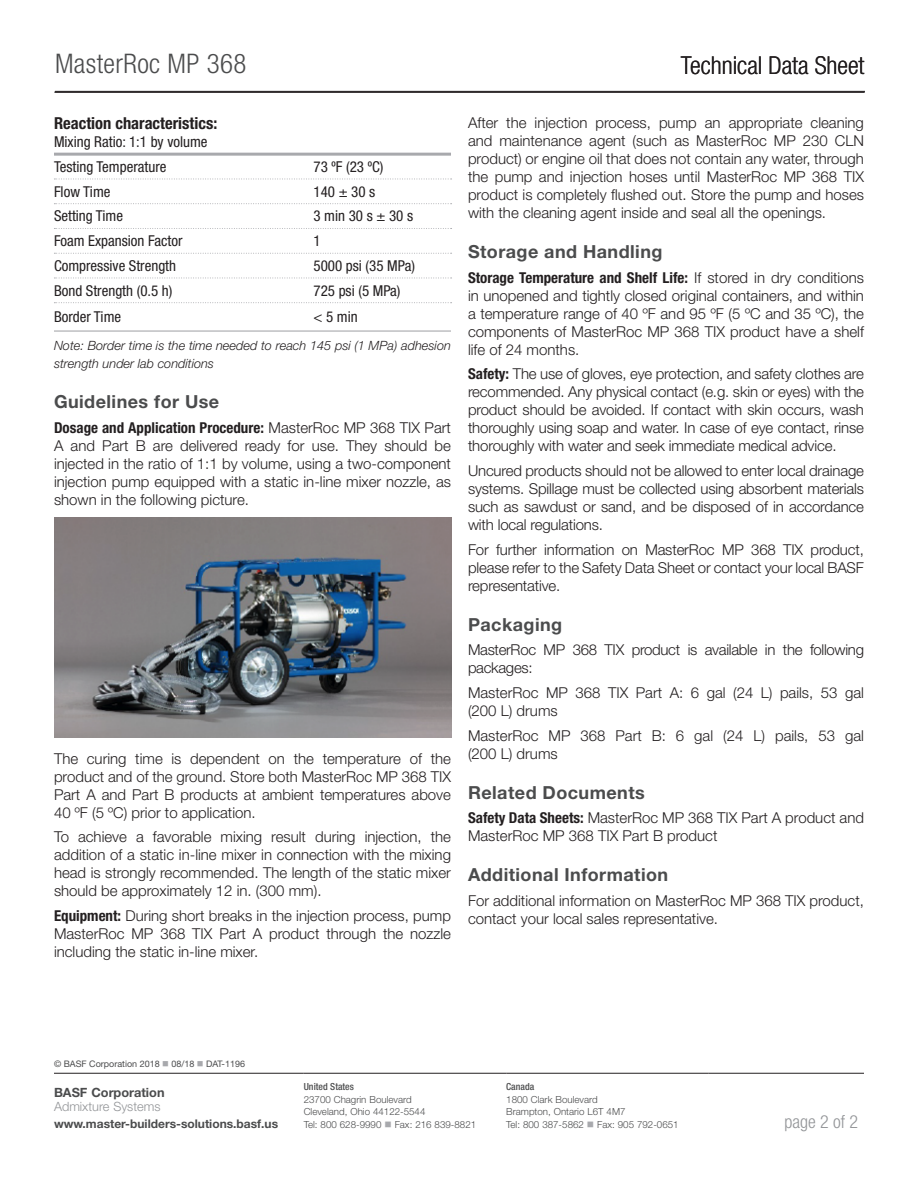
<style>
.page{position:relative;width:918px;height:1188px;background:#fff}
.page>*{position:absolute;margin:0;border:0;box-sizing:border-box;transform-origin:0 0}
.t1{font:300 condensed 27px "Helvetica Neue LT Std";letter-spacing:.015em;color:#4b4c4d}
.t2{font:300 condensed 24.75px "Helvetica Neue LT Std";color:#231f20}
.t3{font:700 18px "Helvetica Neue LT Std";letter-spacing:.025em;color:#4b4c4d}
.t4{font:300 condensed 18px "Helvetica Neue LT Std";color:#939598}
.t5{font:700 condensed 16.5px "Helvetica Neue LT Std";color:#231f20}
.t6{font:300 15px/18px "Helvetica Neue LT Std";color:#231f20;text-align:justify}
.t7{font:condensed 15px/24.8px "Helvetica Neue LT Std";color:#231f20}
.t8{font:300 15px/18px "Helvetica Neue LT Std";letter-spacing:-.02em;color:#231f20}
.t9{font:italic 300 12.75px/18px "Helvetica Neue LT Std";color:#231f20}
.t10{font:300 12.75px "Helvetica Neue LT Std";color:#939598}
.t11{font:700 12.75px "Helvetica Neue LT Std";color:#4b4c4d}
.t12{font:700 12px "Helvetica Neue LT Std";color:#4b4c4d}
.t13{font:300 9.75px/12.8px "Helvetica Neue LT Std";color:#4b4c4d}
.t14{font:500 condensed 9.75px "Helvetica Neue LT Std";color:#4b4c4d}
.t15{font:9px "Helvetica Neue LT Std";color:#4b4c4d}
.s1{font-weight:700;font-stretch:condensed}
.s2{color:#a8a9ad}
</style>
<div class="page">
<hr style="left:54px;top:1073px;width:250px;height:1px;background:#231f20">
<hr style="left:304px;top:1073px;width:202px;height:1px;background:#231f20">
<hr style="left:506px;top:1073px;width:203px;height:1px;background:#231f20">
<hr style="left:709px;top:1073px;width:155px;height:1px;background:#231f20">
<hr style="left:55px;top:92px;width:810px;height:1px;background:#231f20">
<hr style="left:54px;top:153px;width:397px;height:3px;background:#a8a9ad">
<svg style="left:54px;top:179px;width:398px;height:1px"></svg>
<svg style="left:54px;top:203px;width:398px;height:1px"></svg>
<svg style="left:54px;top:228px;width:398px;height:1px"></svg>
<svg style="left:54px;top:253px;width:398px;height:1px"></svg>
<svg style="left:54px;top:278px;width:398px;height:1px"></svg>
<svg style="left:54px;top:302px;width:398px;height:1px"></svg>
<hr style="left:54px;top:330px;width:397px;height:2px;background:#a8a9ad">
<hr style="left:55px;top:91px;width:810px;height:1px;background:#231f20">
<img style="left:54px;top:517px;width:397px;height:221px">
<h1 class="t1" style="left:55px;top:48px;width:193px">MasterRoc MP 368</h1>
<h2 class="t2" style="left:681px;top:51px;width:185px">Technical Data Sheet</h2>
<p class="t5" style="left:54px;top:113px;width:165px">Reaction characteristics:</p>
<p class="t7" style="left:54px;top:129px;width:155px">Mixing Ratio: 1:1 by volume<br>Testing Temperature</p>
<p class="t7" style="left:314px;top:154px;width:71px">73 ºF (23 ºC)</p>
<p class="t7" style="left:54px;top:179px;width:58px">Flow Time</p>
<p class="t7" style="left:314px;top:179px;width:63px">140 ± 30 s</p>
<p class="t7" style="left:54px;top:204px;width:71px">Setting Time</p>
<p class="t7" style="left:314px;top:204px;width:101px">3 min 30 s ± 30 s</p>
<p class="t7" style="left:54px;top:228px;width:130px">Foam Expansion Factor</p>
<p class="t7" style="left:314px;top:228px;width:9px">1</p>
<p class="t7" style="left:54px;top:253px;width:124px">Compressive Strength</p>
<p class="t7" style="left:314px;top:253px;width:103px">5000 psi (35 MPa)</p>
<p class="t7" style="left:54px;top:278px;width:120px">Bond Strength (0.5 h)</p>
<p class="t7" style="left:314px;top:278px;width:89px">725 psi (5 MPa)</p>
<p class="t7" style="left:54px;top:304px;width:69px">Border Time</p>
<p class="t7" style="left:314px;top:304px;width:46px">&lt; 5 min</p>
<p class="t9" style="left:54px;top:337px;width:398px">Note: Border time is the time needed to reach 145 psi (1 MPa) adhesion strength under lab conditions</p>
<p class="t3" style="left:54px;top:391px;width:167px">Guidelines for Use</p>
<p class="t6" style="left:54px;top:418px;width:399px"><span class="s1">Dosage and Application Procedure:</span> MasterRoc MP 368 TIX Part A and Part B are delivered ready for use. They should be injected in the ratio of 1:1 by volume, using a two-component injection pump equipped with a static in-line mixer nozzle, as shown in the following picture.</p>
<p class="t6" style="left:54px;top:749px;width:399px">The curing time is dependent on the temperature of the product and of the ground. Store both MasterRoc MP 368 TIX Part A and Part B products at ambient temperatures above 40 ºF (5 ºC) prior to application.</p>
<p class="t6" style="left:54px;top:828px;width:399px">To achieve a favorable mixing result during injection, the addition of a static in-line mixer in connection with the mixing head is strongly recommended. The length of the static mixer should be approximately 12 in. (300 mm).</p>
<p class="t6" style="left:54px;top:906px;width:399px"><span class="s1">Equipment:</span> During short breaks in the injection process, pump MasterRoc MP 368 TIX Part A product through the nozzle including the static in-line mixer.</p>
<p class="t6" style="left:468px;top:113px;width:398px">After the injection process, pump an appropriate cleaning and maintenance agent (such as MasterRoc MP 230 CLN product) or engine oil that does not contain any water, through the pump and injection hoses until MasterRoc MP 368 TIX product is completely flushed out. Store the pump and hoses with the cleaning agent inside and seal all the openings.</p>
<p class="t3" style="left:468px;top:240px;width:196px">Storage and Handling</p>
<p class="t6" style="left:468px;top:268px;width:397px"><span class="s1">Storage Temperature and Shelf Life:</span> If stored in dry conditions in unopened and tightly closed original containers, and within a temperature range of 40 ºF and 95 ºF (5 ºC and 35 ºC), the components of MasterRoc MP 368 TIX product have a shelf life of 24 months.</p>
<p class="t6" style="left:468px;top:365px;width:398px"><span class="s1">Safety:</span> The use of gloves, eye protection, and safety clothes are recommended. Any physical contact (e.g. skin or eyes) with the product should be avoided. If contact with skin occurs, wash thoroughly using soap and water. In case of eye contact, rinse thoroughly with water and seek immediate medical advice.</p>
<p class="t6" style="left:468px;top:461px;width:398px">Uncured products should not be allowed to enter local drainage systems. Spillage must be collected using absorbent materials such as sawdust or sand, and be disposed of in accordance with local regulations.</p>
<p class="t6" style="left:468px;top:540px;width:398px">For further information on MasterRoc MP 368 TIX product, please refer to the Safety Data Sheet or contact your local BASF representative.</p>
<p class="t3" style="left:468px;top:613px;width:96px">Packaging</p>
<p class="t8" style="left:468px;top:641px;width:398px">MasterRoc MP 368 TIX product is available in the following packages:</p>
<p class="t6" style="left:468px;top:683px;width:397px">MasterRoc MP 368 TIX Part A: 6 gal (24 L) pails, 53 gal (200 L) drums</p>
<p class="t6" style="left:468px;top:726px;width:397px">MasterRoc MP 368 Part B: 6 gal (24 L) pails, 53 gal (200 L) drums</p>
<p class="t3" style="left:468px;top:781px;width:178px">Related Documents</p>
<p class="t6" style="left:468px;top:809px;width:398px"><span class="s1">Safety Data Sheets:</span> MasterRoc MP 368 TIX Part A product and<br>MasterRoc MP 368 TIX Part B product</p>
<p class="t3" style="left:468px;top:863px;width:202px">Additional Information</p>
<p class="t6" style="left:468px;top:891px;width:398px">For additional information on MasterRoc MP 368 TIX product, contact your local sales representative.</p>
<p class="t15" style="left:54px;top:1058px;width:193px">© BASF Corporation 2018 <span class="s2">■</span> 08/18 <span class="s2">■</span> DAT-1196</p>
<p class="t11" style="left:54px;top:1084px;width:112px">BASF Corporation</p>
<p class="t10" style="left:54px;top:1099px;width:108px">Admixture Systems</p>
<p class="t12" style="left:54px;top:1116px;width:226px">www.master-builders-solutions.basf.us</p>
<p class="t14" style="left:304px;top:1080px;width:52px">United States</p>
<p class="t13" style="left:304px;top:1092px;width:174px">23700 Chagrin Boulevard<br>Cleveland, Ohio 44122-5544<br>Tel: 800 628-9990 <span class="s2">■</span> Fax: 216 839-8821</p>
<p class="t14" style="left:506px;top:1080px;width:29px">Canada</p>
<p class="t13" style="left:506px;top:1092px;width:174px">1800 Clark Boulevard<br>Brampton, Ontario L6T 4M7<br>Tel: 800 387-5862 <span class="s2">■</span> Fax: 905 792-0651</p>
<p class="t4" style="left:784px;top:1111px;width:75px">page 2 of 2</p>
</div>
